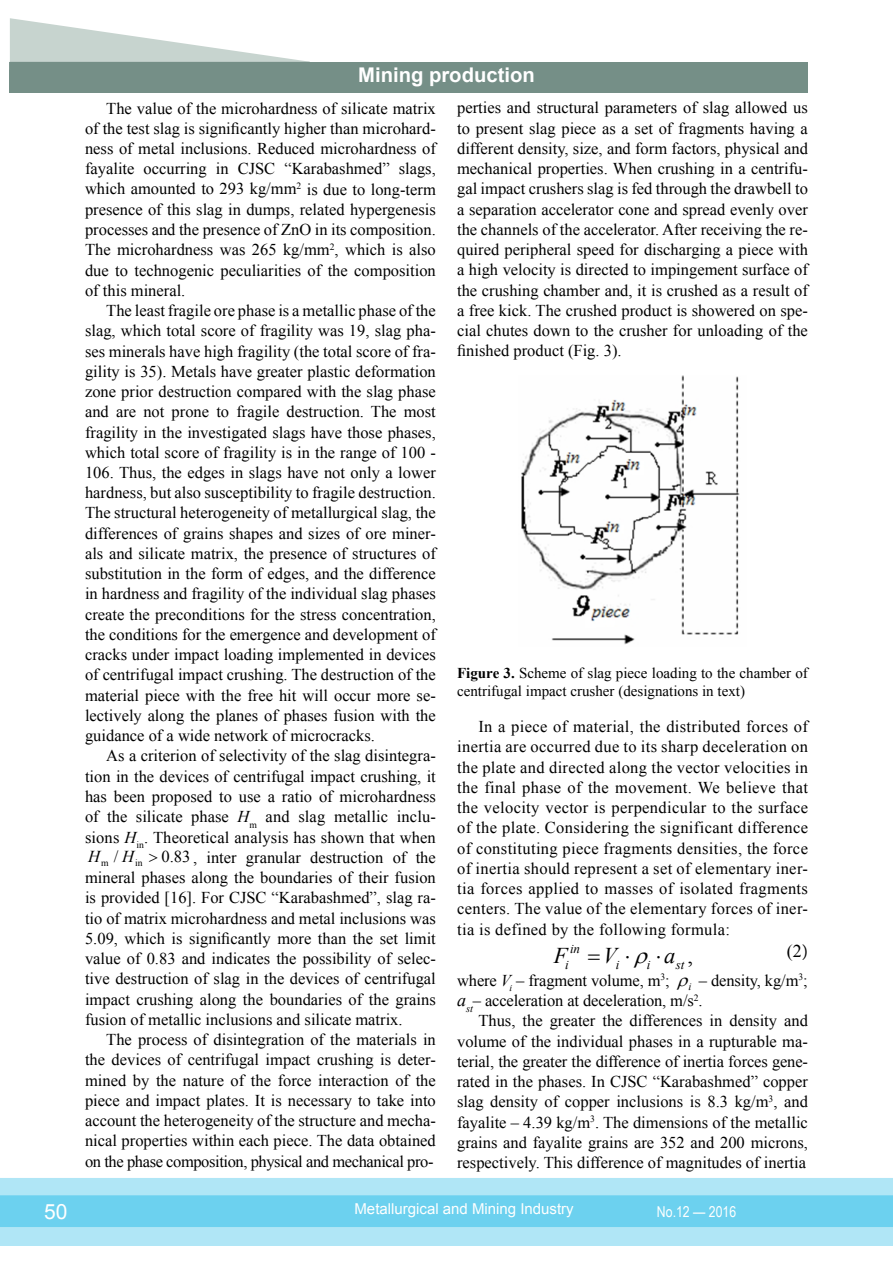
<style>
.page{position:relative;width:893px;height:1263px;background:#fff}
.page>*{position:absolute;margin:0;border:0;box-sizing:border-box;transform-origin:0 0}
.t1{font:italic 22.5px "Times New Roman";color:#000}
.t2{font:22.5px "Times New Roman";color:#000}
.t3{font:21px "Arial";color:#fff}
.t4{font:700 20.25px "Arial";color:#fff}
.t5{font:18px "Times New Roman";color:#000}
.t6{font:italic 16.65px "Times New Roman";color:#000}
.t7{font:16.5px/20.2px "Times New Roman";color:#000;text-align:justify}
.t8{font:15px/18px "Times New Roman";color:#000}
.t9{font:15px "Arial";color:#fff}
.t10{font:15px "Arial Narrow";color:#fff}
.t11{font:italic 13.05px "Times New Roman";color:#000}
.t12{font:9.6px "Times New Roman";color:#000}
.s1{font-style:italic}
.s2{font-weight:700}
.s3{font-style:normal}
.s4{font-size:16.65px}
.s5{font-family:"Minion Pro"}
.s6{font-style:italic;font-size:18px}
</style>
<div class="page">
<div style="left:0;top:1178px;width:893px;height:68px;background:#b0e6f6"></div>
<div style="left:0;top:1195px;width:893px;height:32px;background:#6cd1ef;border:2px solid #6cd1ef"></div>
<div style="left:10px;top:62px;width:798px;height:30px;background:#758f87"></div>
<svg style="left:10px;top:18px;width:300px;height:44px"></svg>
<img style="left:521px;top:375px;width:219px;height:270px">
<p class="t4" style="left:358px;top:61px;width:178px">Mining production</p>
<p class="t7" style="left:85px;top:98px;width:352px;text-indent:21px">The value of the microhardness of silicate matrix of the test slag is significantly higher than microhard&shy;ness of metal inclusions. Reduced microhardness of fayalite occurring in CJSC “Karabashmed” slags, which amounted to 293 kg/mm<sup>2</sup> is due to long-term presence of this slag in dumps, related hypergenesis processes and the presence of ZnO in its composition.<br>The microhardness was 265 kg/mm<sup>2</sup>, which is also due to technogenic peculiarities of the composition of this mineral.</p>
<p class="t7" style="left:85px;top:300px;width:352px;text-indent:21px">The least fragile ore phase is a metallic phase of the slag, which total score of fragility was 19, slag pha&shy;ses minerals have high fragility (the total score of fra&shy;gility is 35). Metals have greater plastic deformation zone prior destruction compared with the slag phase and are not prone to fragile destruction. The most fragility in the investigated slags have those phases, which total score of fragility is in the range of 100 - 106. Thus, the edges in slags have not only a lower hardness, but also susceptibility to fragile destruction.<br>The structural heterogeneity of metallurgical slag, the differences of grains shapes and sizes of ore miner&shy;als and silicate matrix, the presence of structures of substitution in the form of edges, and the difference in hardness and fragility of the individual slag phases create the preconditions for the stress concentration, the conditions for the emergence and development of cracks under impact loading implemented in devices of centrifugal impact crushing. The destruction of the material piece with the free hit will occur more se&shy;lectively along the planes of phases fusion with the guidance of a wide network of microcracks.</p>
<p class="t7" style="left:85px;top:745px;width:352px;text-indent:21px">As a criterion of selectivity of the slag disintegra&shy;tion in the devices of centrifugal impact crushing, it has been proposed to use a ratio of microhardness of the silicate phase <span class="s1">Н</span><sub>m</sub> and slag metallic inclu&shy;sions <span class="s1">Н</span><sub>in</sub>. Theoretical analysis has shown that when</p>
<p class="t12" style="left:101px;top:857px;width:9px">m</p>
<p class="t12" style="left:135px;top:857px;width:9px">in</p>
<p class="t7" style="left:457px;top:98px;width:352px">perties and structural parameters of slag allowed us to present slag piece as a set of fragments having a different density, size, and form factors, physical and mechanical properties. When crushing in a centrifu&shy;gal impact crushers slag is fed through the drawbell to a separation accelerator cone and spread evenly over the channels of the accelerator. After receiving the re&shy;quired peripheral speed for discharging a piece with a high velocity is directed to impingement surface of the crushing chamber and, it is crushed as a result of a free kick. The crushed product is showered on spe&shy;cial chutes down to the crusher for unloading of the finished product (Fig. 3).</p>
<p class="t8" style="left:457px;top:664px;width:352px"><span class="s2">Figure 3.</span> Scheme of slag piece loading to the chamber of centrifugal impact crusher (designations in text)</p>
<p class="t7" style="left:457px;top:716px;width:352px;text-indent:21px">In a piece of material, the distributed forces of inertia are occurred due to its sharp deceleration on the plate and directed along the vector velocities in the final phase of the movement. We believe that the velocity vector is perpendicular to the surface of the plate. Considering the significant difference of constituting piece fragments densities, the force of inertia should represent a set of elementary iner&shy;tia forces applied to masses of isolated fragments centers. The value of the elementary forces of iner&shy;tia is defined by the following formula:</p>
<h1 class="t2" style="left:687px;top:940px;width:7px">,</h1>
<p class="t6" style="left:88px;top:845px;width:14px">H</p>
<p class="t6" style="left:114px;top:845px;width:22px">H<span class="s3">/</span></p>
<p class="t7" style="left:85px;top:847px;width:352px;text-indent:76px"><span class="s4">0.83</span> , inter granular destruction of the mineral phases along the boundaries of their fusion is provided [16]. For CJSC “Karabashmed”, slag ra&shy;tio of matrix microhardness and metal inclusions was 5.09, which is significantly more than the set limit value of 0.83 and indicates the possibility of selec&shy;tive destruction of slag in the devices of centrifugal impact crushing along the boundaries of the grains fusion of metallic inclusions and silicate matrix.</p>
<p class="t7" style="left:85px;top:1029px;width:352px;text-indent:21px">The process of disintegration of the materials in the devices of centrifugal impact crushing is deter&shy;mined by the nature of the force interaction of the piece and impact plates. It is necessary to take into account the heterogeneity of the structure and mecha&shy;nical properties within each piece. The data obtained on the phase composition, physical and mechanical pro-</p>
<p class="t5" style="left:787px;top:939px;width:23px">(2<span class="s5">)</span></p>
<p class="t11" style="left:570px;top:940px;width:12px">in</p>
<h1 class="t1" style="left:554px;top:940px;width:15px">F</h1>
<h1 class="t1" style="left:603px;top:940px;width:74px">V ⋅ ⋅a</h1>
<p class="t11" style="left:565px;top:955px;width:5px">i</p>
<p class="t11" style="left:616px;top:955px;width:5px">i</p>
<p class="t11" style="left:647px;top:955px;width:5px">i</p>
<p class="t11" style="left:676px;top:955px;width:10px">st</p>
<p class="t7" style="left:457px;top:970px;width:352px">where <span class="s1">V</span><sub>i</sub> – fragment volume, m<sup>3</sup>; <sub>i</sub> – density, kg/m<sup>3</sup>; <span class="s6">a</span><sub>st</sub>– acceleration at deceleration, m/s<sup>2</sup>.</p>
<p class="t7" style="left:457px;top:1010px;width:352px;text-indent:21px">Thus, the greater the differences in density and volume of the individual phases in a rupturable ma&shy;terial, the greater the difference of inertia forces gene&shy;rated in the phases. In CJSC “Karabashmed” copper slag density of copper inclusions is 8.3 kg/m<sup>3</sup>, and fayalite – 4.39 kg/m<sup>3</sup>. The dimensions of the metallic grains and fayalite grains are 352 and 200 microns, respectively. This difference of magnitudes of inertia</p>
<p class="t3" style="left:44px;top:1197px;width:25px">50</p>
<p class="t9" style="left:354px;top:1199px;width:221px">Metallurgical and Mining Industry</p>
<p class="t10" style="left:657px;top:1201px;width:81px">No.12 — 2016</p>
</div>
